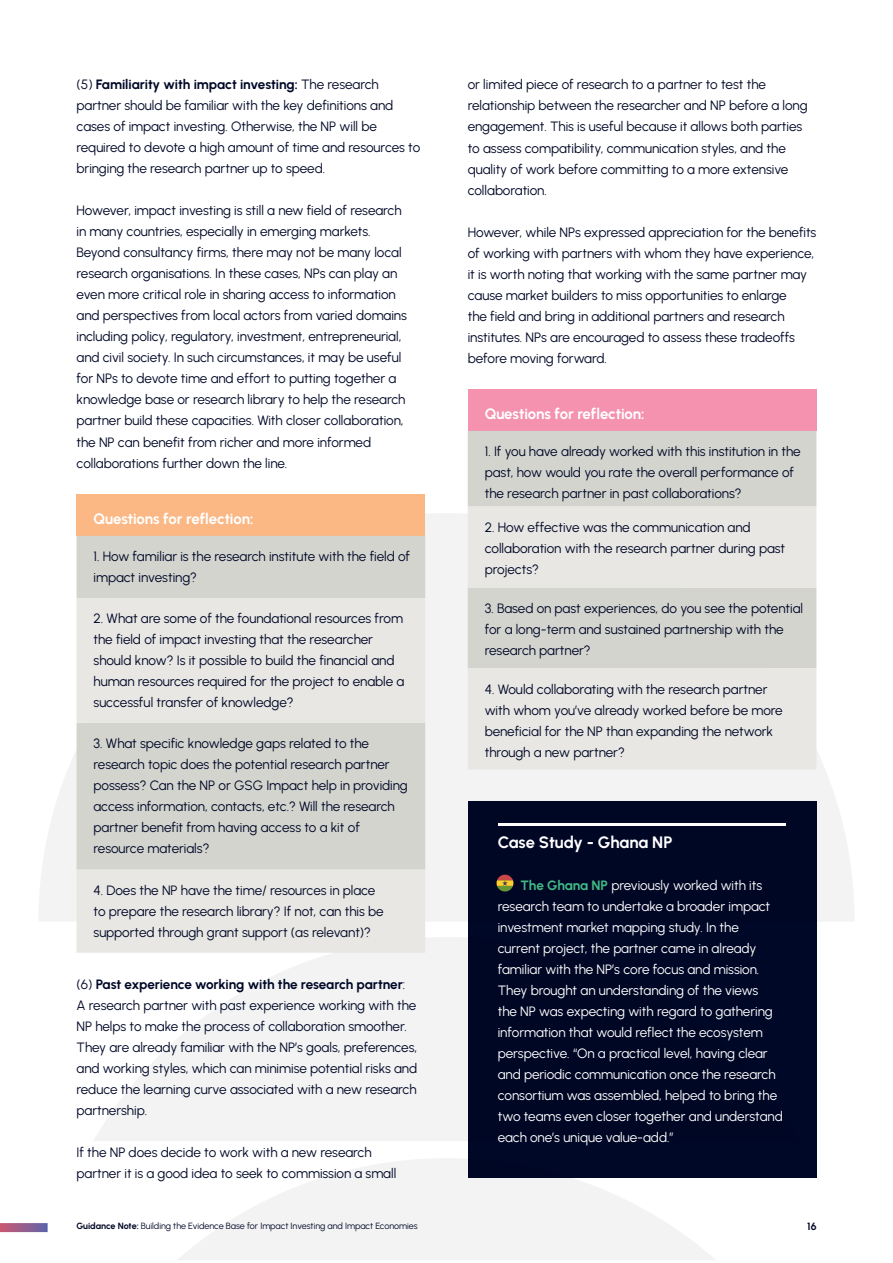
<style>
.page{position:relative;width:893px;height:1263px;background:#fff}
.page>*{position:absolute;margin:0;border:0;box-sizing:border-box;transform-origin:0 0}
.t1{font:700 16.5px "Urbanist";letter-spacing:-.01em;color:#fff}
.t2{font:700 15px "Urbanist";letter-spacing:-.01em;color:#fff}
.t3{font:13.5px/21px "Urbanist";letter-spacing:-.005em;color:#000827}
.t4{font:13.5px/21px "Urbanist";letter-spacing:-.005em;color:#fff}
.t5{font:700 10.5px "Urbanist";color:#000827}
.t6{font:9px "Urbanist";letter-spacing:-.005em;color:#000827}
.s1{font-weight:700}
.s2{font-weight:700;color:#42ba85}
</style>
<div class="page">
<div style="left:468px;top:801px;width:348px;height:377px;background:#000827"></div>
<svg style="left:39px;top:513px;width:815px;height:409px"></svg>
<svg style="left:94px;top:937px;width:374px;height:204px;fill:#f3f3f3"></svg>
<svg style="left:178px;top:1159px;width:537px;height:101px;fill:#f3f3f3"></svg>
<div style="left:77px;top:494px;width:348px;height:42px;background:#fbb885"></div>
<div style="left:77px;top:536px;width:348px;height:62px;background:#d4d4ce"></div>
<svg style="left:77px;top:598px;width:348px;height:355px;background:#dfdfda"></svg>
<div style="left:468px;top:389px;width:348px;height:42px;background:#f492b0"></div>
<div style="left:468px;top:431px;width:348px;height:76px;background:#d4d4ce"></div>
<svg style="left:468px;top:507px;width:348px;height:263px;background:#e1e1dc"></svg>
<svg style="left:497px;top:875px;width:16px;height:16px"></svg>
<hr style="left:498px;top:823px;width:288px;height:3px;background:#fff">
<svg style="left:0;top:1223px;width:48px;height:9px"></svg>
<p class="t3" style="left:77px;top:74px;width:345px">(5) <span class="s1">Familiarity with impact investing:</span> The research partner should be familiar with the key definitions and cases of impact investing. Otherwise, the NP will be required to devote a high amount of time and resources to bringing the research partner up to speed.</p>
<p class="t3" style="left:77px;top:200px;width:332px">However, impact investing is still a new field of research in many countries, especially in emerging markets.<br>Beyond consultancy firms, there may not be many local research organisations. In these cases, NPs can play an even more critical role in sharing access to information and perspectives from local actors from varied domains including policy, regulatory, investment, entrepreneurial, and civil society. In such circumstances, it may be useful for NPs to devote time and effort to putting together a knowledge base or research library to help the research partner build these capacities. With closer collaboration, the NP can benefit from richer and more informed collaborations further down the line.</p>
<p class="t2" style="left:94px;top:508px;width:161px">Questions for reflection:</p>
<p class="t3" style="left:94px;top:545px;width:318px">1. How familiar is the research institute with the field of impact investing?</p>
<p class="t3" style="left:94px;top:608px;width:312px">2. What are some of the foundational resources from the field of impact investing that the researcher should know? Is it possible to build the financial and human resources required for the project to enable a successful transfer of knowledge?</p>
<p class="t3" style="left:94px;top:733px;width:316px">3. What specific knowledge gaps related to the research topic does the potential research partner possess? Can the NP or GSG Impact help in providing access information, contacts, etc.? Will the research partner benefit from having access to a kit of resource materials?</p>
<p class="t3" style="left:94px;top:879px;width:292px">4. Does the NP have the time/ resources in place to prepare the research library? If not, can this be supported through grant support (as relevant)?</p>
<p class="t3" style="left:77px;top:973px;width:342px">(6) <span class="s1">Past experience working with the research partner</span>:<br>A research partner with past experience working with the NP helps to make the process of collaboration smoother.<br>They are already familiar with the NP’s goals, preferences, and working styles, which can minimise potential risks and reduce the learning curve associated with a new research partnership.</p>
<p class="t3" style="left:77px;top:1141px;width:321px">If the NP does decide to work with a new research partner it is a good idea to seek to commission a small</p>
<p class="t3" style="left:468px;top:74px;width:341px">or limited piece of research to a partner to test the relationship between the researcher and NP before a long engagement. This is useful because it allows both parties to assess compatibility, communication styles, and the quality of work before committing to a more extensive collaboration.</p>
<p class="t3" style="left:468px;top:221px;width:350px">However, while NPs expressed appreciation for the benefits of working with partners with whom they have experience, it is worth noting that working with the same partner may cause market builders to miss opportunities to enlarge<br>the field and bring in additional partners and research institutes. NPs are encouraged to assess these tradeoffs before moving forward.</p>
<p class="t2" style="left:485px;top:403px;width:161px">Questions for reflection:</p>
<p class="t3" style="left:485px;top:440px;width:317px">1. If you have already worked with this institution in the past, how would you rate the overall performance of the research partner in past collaborations?</p>
<p class="t3" style="left:485px;top:516px;width:302px">2. How effective was the communication and collaboration with the research partner during past projects?</p>
<p class="t3" style="left:485px;top:597px;width:320px">3. Based on past experiences, do you see the potential for a long-term and sustained partnership with the research partner?</p>
<p class="t3" style="left:485px;top:678px;width:300px">4. Would collaborating with the research partner with whom you’ve already worked before be more beneficial for the NP than expanding the network through a new partner?</p>
<p class="t1" style="left:498px;top:830px;width:176px">Case Study - Ghana NP</p>
<p class="t4" style="left:498px;top:874px;width:287px;text-indent:23px"><span class="s2">The Ghana NP</span> previously worked with its research team to undertake a broader impact investment market mapping study. In the current project, the partner came in already familiar with the NP’s core focus and mission.<br>They brought an understanding of the views<br>the NP was expecting with regard to gathering information that would reflect the ecosystem perspective. “On a practical level, having clear and periodic communication once the research consortium was assembled, helped to bring the two teams even closer together and understand each one’s unique value-add.”</p>
<p class="t6" style="left:77px;top:1220px;width:343px"><span class="s1">Guidance Note:</span> Building the Evidence Base for Impact Investing and Impact Economies</p>
<p class="t5" style="left:807px;top:1219px;width:11px">16</p>
</div>
